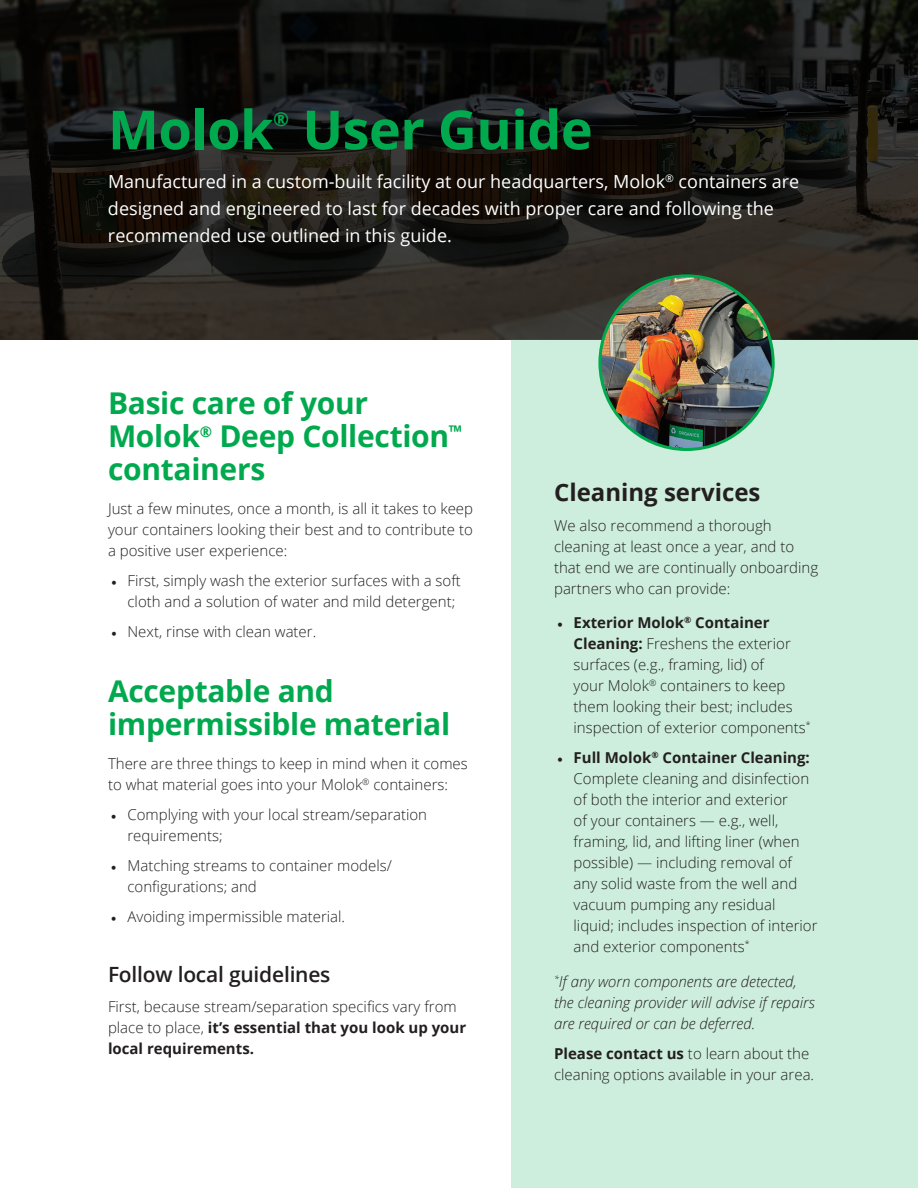
<style>
.page{position:relative;width:918px;height:1188px;background:#fff}
.page>*{position:absolute;margin:0;border:0;box-sizing:border-box;transform-origin:0 0}
.t1{font:700 54px "Open Sans";letter-spacing:-.01em;color:#00a94e}
.t2{font:700 30px/33px "Open Sans";letter-spacing:-.01em;color:#00a94e}
.t3{font:700 24px "Open Sans";color:#231f20}
.t4{font:600 21px "Open Sans";letter-spacing:-.01em;color:#231f20}
.t5{font:700 19.2px "Open Sans";color:#00a94e}
.t6{font:18px/27px "Open Sans";color:#fff}
.t7{font:300 15px/21px "Open Sans";color:#231f20}
.t8{font:italic 300 15px/21px "Open Sans";color:#231f20}
.s1{font-family:"Minion Pro";font-weight:400}
.s2{font-weight:700}
.s3{font-family:"Minion Pro";font-weight:700}
</style>
<div class="page">
<svg style="left:0;top:0;width:918px;height:340px;background:#1b1a16"></svg>
<div style="left:511px;top:340px;width:407px;height:848px;background:#cdeedc"></div>
<img style="left:600px;top:276px;width:173px;height:174px;border-radius:87px">
<h1 class="t1" style="left:108px;top:92px;width:167px">Molok</h1>
<p class="t5" style="left:273px;top:106px;width:18px">®</p>
<h1 class="t1" style="left:302px;top:92px;width:292px">User Guide</h1>
<p class="t6" style="left:108px;top:168px;width:693px">Manufactured in a custom-built facility at our headquarters, Molok<sup>®</sup> containers are designed and engineered to last for decades with proper care and following the recommended use outlined in this guide.</p>
<h2 class="t2" style="left:108px;top:385px;width:356px">Basic care of your<br>Molok<sup>®</sup> Deep Collection<sup>™ </sup>containers</h2>
<p class="t7" style="left:108px;top:498px;width:367px;text-align:justify">Just a few minutes, once a month, is all it takes to keep your containers looking their best and to contribute to a positive user experience:</p>
<p class="t7" style="left:128px;top:570px;width:335px;text-indent:-16px"><span class="s1">•</span> First, simply wash the exterior surfaces with a soft cloth and a solution of water and mild detergent;</p>
<p class="t7" style="left:111px;top:621px;width:207px"><span class="s1">•</span> Next, rinse with clean water.</p>
<h2 class="t2" style="left:108px;top:673px;width:344px">Acceptable and impermissible material</h2>
<p class="t7" style="left:108px;top:753px;width:361px">There are three things to keep in mind when it comes to what material goes into your Molok<sup>®</sup> containers:</p>
<p class="t7" style="left:127px;top:804px;width:301px;text-indent:-16px"><span class="s1">•</span> Complying with your local stream/separation requirements;</p>
<p class="t7" style="left:127px;top:855px;width:266px;text-indent:-16px"><span class="s1">•</span> Matching streams to container models/ configurations; and</p>
<p class="t7" style="left:111px;top:906px;width:236px"><span class="s1">•</span> Avoiding impermissible material.</p>
<h3 class="t4" style="left:108px;top:960px;width:224px">Follow local guidelines</h3>
<p class="t7" style="left:108px;top:996px;width:360px">First, because stream/separation specifics vary from place to place, <span class="s2">it’s essential that you look up your local requirements.</span></p>
<h3 class="t3" style="left:554px;top:475px;width:208px">Cleaning services</h3>
<p class="t7" style="left:554px;top:514px;width:266px">We also recommend a thorough cleaning at least once a year, and to that end we are continually onboarding partners who can provide:</p>
<p class="t7" style="left:574px;top:612px;width:238px;text-indent:-16px"><span class="s3">•</span> <span class="s2">Exterior Molok</span><sup>®</sup> <span class="s2">Container<br>Cleaning:</span> Freshens the exterior surfaces (e.g., framing, lid) of<br>your Molok<sup>®</sup> containers to keep them looking their best; includes inspection of exterior components<sup>*</sup></p>
<p class="t7" style="left:574px;top:747px;width:246px;text-indent:-16px"><span class="s3">•</span> <span class="s2">Full Molok</span><sup>®</sup> <span class="s2">Container Cleaning:<br></span>Complete cleaning and disinfection of both the interior and exterior<br>of your containers — e.g., well, framing, lid, and lifting liner (when possible) — including removal of any solid waste from the well and vacuum pumping any residual liquid; includes inspection of interior and exterior components<sup>*</sup></p>
<p class="t8" style="left:554px;top:970px;width:262px"><sup>*</sup>If any worn components are detected, the cleaning provider will advise if repairs are required or can be deferred.</p>
<p class="t7" style="left:554px;top:1042px;width:262px"><span class="s2">Please contact us</span> to learn about the cleaning options available in your area.</p>
</div>
